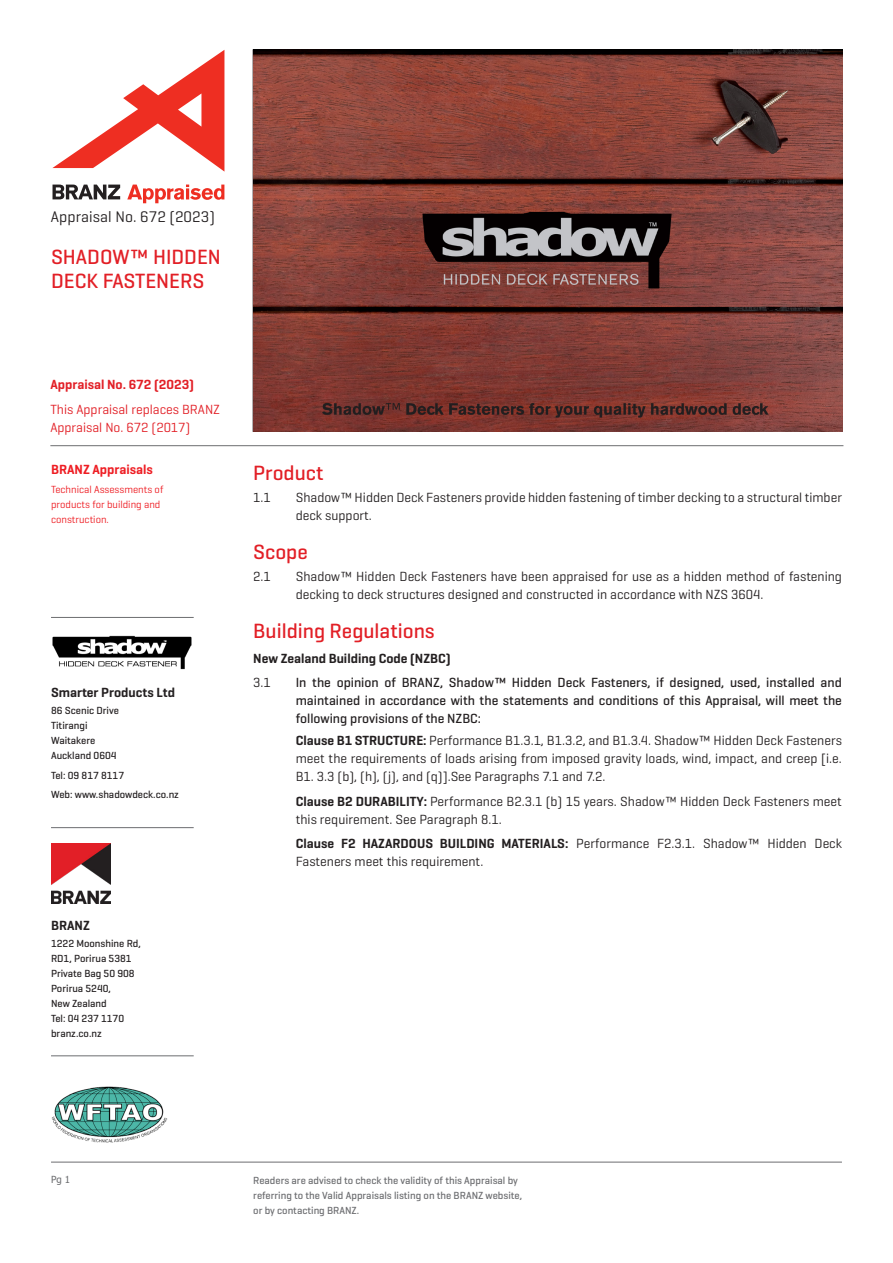
<style>
.page{position:relative;width:893px;height:1263px;background:#fff}
.page>*{position:absolute;margin:0;border:0;box-sizing:border-box;transform-origin:0 0}
.H3_Geo_P{font:500 21px/24px "Geogrotesque";color:#e21f26}
.t1{font:15.6px "Geogrotesque";letter-spacing:.005em;color:#231f20}
.Body_INDENT{font:13.5px/18px "Geogrotesque";color:#231f20}
.t2{font:500 13.5px/18px "Geogrotesque";color:#231f20;text-align:justify}
.H4_Geo_P{font:13.5px/18px "Geogrotesque";color:#e21f26}
.H5_Geo_P_INDENT{font:600 13.5px "Geogrotesque";color:#231f20}
.H5_Geo_P{font:600 13.5px "Geogrotesque";color:#231f20}
.H4_Geo_P-2{font:600 13.5px "Geogrotesque";color:#e21f26}
.Body{font:600 13.5px "Geogrotesque";color:#ee1d23}
.Small_Body_Geo_P{font:500 10.5px/15px "Geogrotesque";color:#231f20}
.Small_Body_Geo_P-2{font:500 10.5px/15px "Geogrotesque";color:#6c6d70}
.Body-2{font:10.5px/15px "Geogrotesque";color:#ee1d23}
.t3{font:9.75px "Tahoma";color:#6c6d70}
.s1{font-weight:600}
</style>
<div class="page">
<hr style="left:51px;top:617px;width:143px;height:1px;background:#6c6d70">
<img style="left:52px;top:635px;width:140px;height:35px">
<hr style="left:51px;top:827px;width:143px;height:1px;background:#6c6d70">
<img style="left:51px;top:843px;width:60px;height:60px">
<hr style="left:51px;top:1055px;width:143px;height:1px;background:#6c6d70">
<hr style="left:50px;top:445px;width:793px;height:1px;background:#6c6d70">
<hr style="left:51px;top:1162px;width:791px;height:1px;background:#6c6d70">
<img style="left:51px;top:1086px;width:117px;height:57px">
<svg style="left:52px;top:50px;width:172px;height:122px"></svg>
<svg style="left:127px;top:185px;width:97px;height:18px"></svg>
<svg style="left:53px;top:185px;width:67px;height:14px"></svg>
<img style="left:253px;top:50px;width:589px;height:381px">
<p class="t1" style="left:51px;top:207px;width:166px">Appraisal No. 672 (2023)</p>
<p class="H3_Geo_P" style="left:51px;top:245px;width:171px">SHADOW™ HIDDEN<br>DECK FASTENERS</p>
<p class="H4_Geo_P-2" style="left:50px;top:376px;width:145px">Appraisal No. 672 (2023)</p>
<p class="H4_Geo_P" style="left:50px;top:400px;width:171px">This Appraisal replaces BRANZ<br>Appraisal No. 672 (2017)</p>
<p class="Body" style="left:51px;top:461px;width:103px">BRANZ Appraisals</p>
<p class="Body-2" style="left:51px;top:482px;width:114px">Technical Assessments of products for building and construction.</p>
<p class="H5_Geo_P" style="left:51px;top:684px;width:125px">Smarter Products Ltd</p>
<p class="Small_Body_Geo_P" style="left:51px;top:703px;width:69px">86 Scenic Drive</p>
<p class="Small_Body_Geo_P" style="left:51px;top:718px;width:38px">Titirangi</p>
<p class="Small_Body_Geo_P" style="left:51px;top:733px;width:46px">Waitakere</p>
<p class="Small_Body_Geo_P" style="left:51px;top:748px;width:67px">Auckland 0604</p>
<p class="Small_Body_Geo_P" style="left:51px;top:767px;width:75px">Tel: 09 817 8117</p>
<p class="Small_Body_Geo_P" style="left:51px;top:786px;width:129px">Web: www.shadowdeck.co.nz</p>
<p class="H5_Geo_P" style="left:51px;top:916px;width:40px">BRANZ</p>
<p class="Small_Body_Geo_P" style="left:51px;top:935px;width:91px">1222 Moonshine Rd,</p>
<p class="Small_Body_Geo_P" style="left:51px;top:950px;width:82px">RD1, Porirua 5381</p>
<p class="Small_Body_Geo_P" style="left:51px;top:965px;width:85px">Private Bag 50 908</p>
<p class="Small_Body_Geo_P" style="left:51px;top:980px;width:62px">Porirua 5240,<br>New Zealand</p>
<p class="Small_Body_Geo_P" style="left:51px;top:1010px;width:75px">Tel: 04 237 1170</p>
<p class="Small_Body_Geo_P" style="left:51px;top:1025px;width:52px">branz.co.nz</p>
<p class="H3_Geo_P" style="left:253px;top:460px;width:72px">Product</p>
<p class="Body_INDENT" style="left:253px;top:488px;width:19px">1.1</p>
<p class="Body_INDENT" style="left:296px;top:488px;width:548px">Shadow™ Hidden Deck Fasteners provide hidden fastening of timber decking to a structural timber deck support.</p>
<p class="H3_Geo_P" style="left:253px;top:539px;width:56px">Scope</p>
<p class="Body_INDENT" style="left:253px;top:567px;width:19px">2.1</p>
<p class="Body_INDENT" style="left:296px;top:567px;width:548px">Shadow™ Hidden Deck Fasteners have been appraised for use as a hidden method of fastening decking to deck structures designed and constructed in accordance with NZS 3604.</p>
<p class="H3_Geo_P" style="left:253px;top:618px;width:183px">Building Regulations</p>
<p class="H5_Geo_P_INDENT" style="left:253px;top:649px;width:199px">New Zealand Building Code (NZBC)</p>
<p class="Body_INDENT" style="left:253px;top:673px;width:19px">3.1</p>
<p class="t2" style="left:296px;top:673px;width:548px">In the opinion of BRANZ, Shadow™ Hidden Deck Fasteners, if designed, used, installed and maintained in accordance with the statements and conditions of this Appraisal, will meet the following provisions of the NZBC:</p>
<p class="Body_INDENT" style="left:296px;top:731px;width:548px;text-align:justify"><span class="s1">Clause B1 STRUCTURE:</span> Performance B1.3.1, B1.3.2, and B1.3.4. Shadow™ Hidden Deck Fasteners meet the requirements of loads arising from imposed gravity loads, wind, impact, and creep [i.e.<br>B1. 3.3 (b), (h), (j), and (q)].See Paragraphs 7.1 and 7.2.</p>
<p class="Body_INDENT" style="left:296px;top:791px;width:548px"><span class="s1">Clause B2 DURABILITY:</span> Performance B2.3.1 (b) 15 years. Shadow™ Hidden Deck Fasteners meet this requirement. See Paragraph 8.1.</p>
<p class="Body_INDENT" style="left:296px;top:834px;width:548px"><span class="s1">Clause F2 HAZARDOUS BUILDING MATERIALS:</span> Performance F2.3.1. Shadow™ Hidden Deck<br>Fasteners meet this requirement.</p>
<p class="t3" style="left:51px;top:1173px;width:21px">Pg 1</p>
<p class="Small_Body_Geo_P-2" style="left:253px;top:1172px;width:270px">Readers are advised to check the validity of this Appraisal by referring to the Valid Appraisals listing on the BRANZ website, or by contacting BRANZ.</p>
</div>
